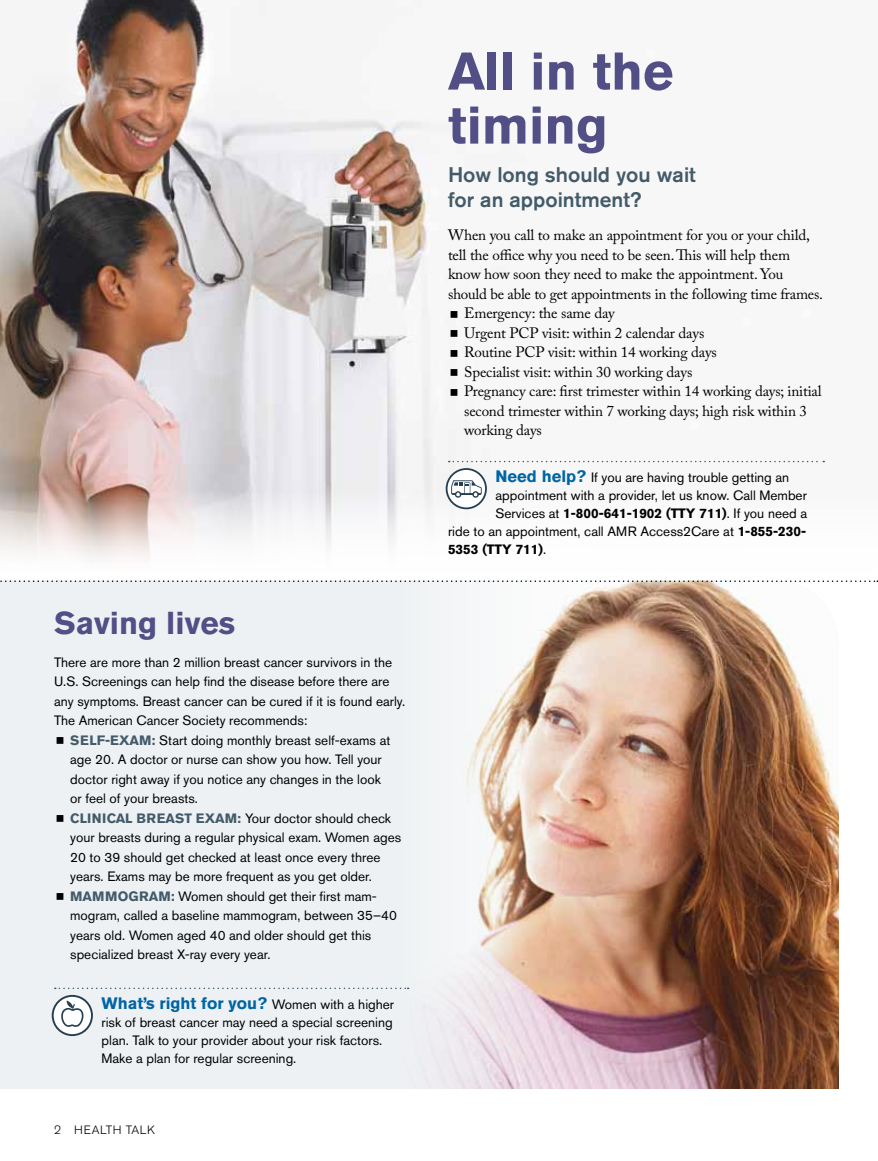
<style>
.page{position:relative;width:878px;height:1161px;background:#fff}
.page>*{position:absolute;margin:0;border:0;box-sizing:border-box;transform-origin:0 0}
.t1{font:700 52.5px/54px "Akzidenz Grotesk BE";color:#524e86}
.t2{font:700 31.5px "Akzidenz Grotesk BE";color:#524e86}
.t3{font:500 21px/25.2px "Akzidenz Grotesk BE";color:#425a69}
.t4{font:700 16.5px "Akzidenz Grotesk BE";color:#0065a4}
.t5{font:15px "Adobe Caslon Pro";letter-spacing:-.01em;color:#000}
.t6{font:13.5px/19.5px "Akzidenz Grotesk BE";color:#000}
.t7{font:700 13.5px "Akzidenz Grotesk BE";color:#000}
.t8{font:300 12px "Akzidenz Grotesk BE";letter-spacing:.05em;color:#000}
.s1{font-weight:700;color:#425a69}
.s2{font-weight:400;font-size:13.5px;color:#000}
.s3{font-weight:700;font-size:16.5px;color:#0065a4}
.s4{font-weight:400}
.s5{font-weight:700}
</style>
<div class="page">
<img style="left:0;top:0;width:825px;height:559px">
<div style="left:0;top:582px;width:398px;height:507px;background:#eef1f3"></div>
<img style="left:398px;top:582px;width:440px;height:507px">
<svg style="left:55px;top:988px;width:353px;height:1px"></svg>
<svg style="left:52px;top:995px;width:41px;height:41px"></svg>
<svg style="left:448px;top:461px;width:376px;height:1px"></svg>
<svg style="left:445px;top:468px;width:42px;height:41px"></svg>
<svg style="left:0;top:580px;width:878px;height:2px"></svg>
<svg style="left:450px;top:311px;width:7px;height:7px"></svg>
<svg style="left:450px;top:330px;width:7px;height:7px"></svg>
<svg style="left:450px;top:350px;width:7px;height:7px"></svg>
<svg style="left:450px;top:369px;width:7px;height:7px"></svg>
<svg style="left:450px;top:389px;width:7px;height:7px"></svg>
<svg style="left:57px;top:737px;width:6px;height:7px"></svg>
<svg style="left:57px;top:815px;width:6px;height:7px"></svg>
<svg style="left:57px;top:893px;width:6px;height:7px"></svg>
<h2 class="t2" style="left:54px;top:604px;width:183px">Saving lives</h2>
<p class="t6" style="left:54px;top:652px;width:353px">There are more than 2 million breast cancer survivors in the U.S. Screenings can help find the disease before there are any symptoms. Breast cancer can be cured if it is found early.<br>The American Cancer Society recommends:</p>
<p class="t6" style="left:70px;top:730px;width:332px"><span class="s1">SE LF-EXAM:</span> Start doing monthly breast self-exams at age 20. A doctor or nurse can show you how. Tell your doctor right away if you notice any changes in the look<br>or feel of your breasts.<br><span class="s1">CLIN ICAL BREAST EXAM:</span> Your doctor should check your breasts during a regular physical exam. Women ages 20 to 39 should get checked at least once every three years. Exams may be more frequent as you get older.<br><span class="s1">MAMMOGRAM:</span> Women should get their first mam&shy;mogram, called a baseline mammogram, between 35–40 years old. Women aged 40 and older should get this specialized breast X-ray every year.</p>
<p class="t4" style="left:102px;top:993px;width:294px">What’s right for you? <span class="s2">Women with a higher</span></p>
<p class="t6" style="left:101px;top:1013px;width:293px;line-height:18px">risk of breast cancer may need a special screening plan. Talk to your provider about your risk factors.<br>Make a plan for regular screening.</p>
<p class="t8" style="left:54px;top:1123px;width:103px">2 HEALTH TALK</p>
<h1 class="t1" style="left:448px;top:44px;width:227px">All in the timing</h1>
<h3 class="t3" style="left:448px;top:162px;width:249px">How long should you wait for an appointment?</h3>
<p class="t5" style="left:448px;top:227px;width:363px">When you call to make an appointment for you or your child,</p>
<p class="t5" style="left:448px;top:246px;width:344px">tell the office why you need to be seen. This will help them</p>
<p class="t5" style="left:448px;top:266px;width:337px">know how soon they need to make the appointment. You</p>
<p class="t5" style="left:448px;top:285px;width:376px">should be able to get appointments in the following time frames.</p>
<p class="t5" style="left:464px;top:305px;width:152px">Emergency: the same day</p>
<p class="t5" style="left:464px;top:324px;width:241px">Urgent PCP visit: within 2 calendar days</p>
<p class="t5" style="left:464px;top:344px;width:254px">Routine PCP visit: within 14 working days</p>
<p class="t5" style="left:464px;top:363px;width:229px">Specialist visit: within 30 working days</p>
<p class="t5" style="left:464px;top:383px;width:359px">Pregnancy care: first trimester within 14 working days; initial</p>
<p class="t5" style="left:464px;top:402px;width:344px">second trimester within 7 working days; high risk within 3</p>
<p class="t5" style="left:464px;top:422px;width:79px">working days</p>
<p class="t6" style="left:495px;top:467px;width:295px"><span class="s3">Need help?</span> If you are having trouble getting an</p>
<p class="t6" style="left:495px;top:485px;width:313px">appointment with a provider, let us know. Call Member</p>
<p class="t7" style="left:495px;top:505px;width:313px"><span class="s4">Services at</span> 1-800-641-1902 (TTY 711)<span class="s4">. If you need a</span></p>
<p class="t6" style="left:448px;top:521px;width:359px">ride to an appointment, call AMR Access2Care at <span class="s5">1-855-230-</span></p>
<p class="t7" style="left:448px;top:541px;width:100px">5353 (TTY 711)<span class="s4">.</span></p>
</div>
